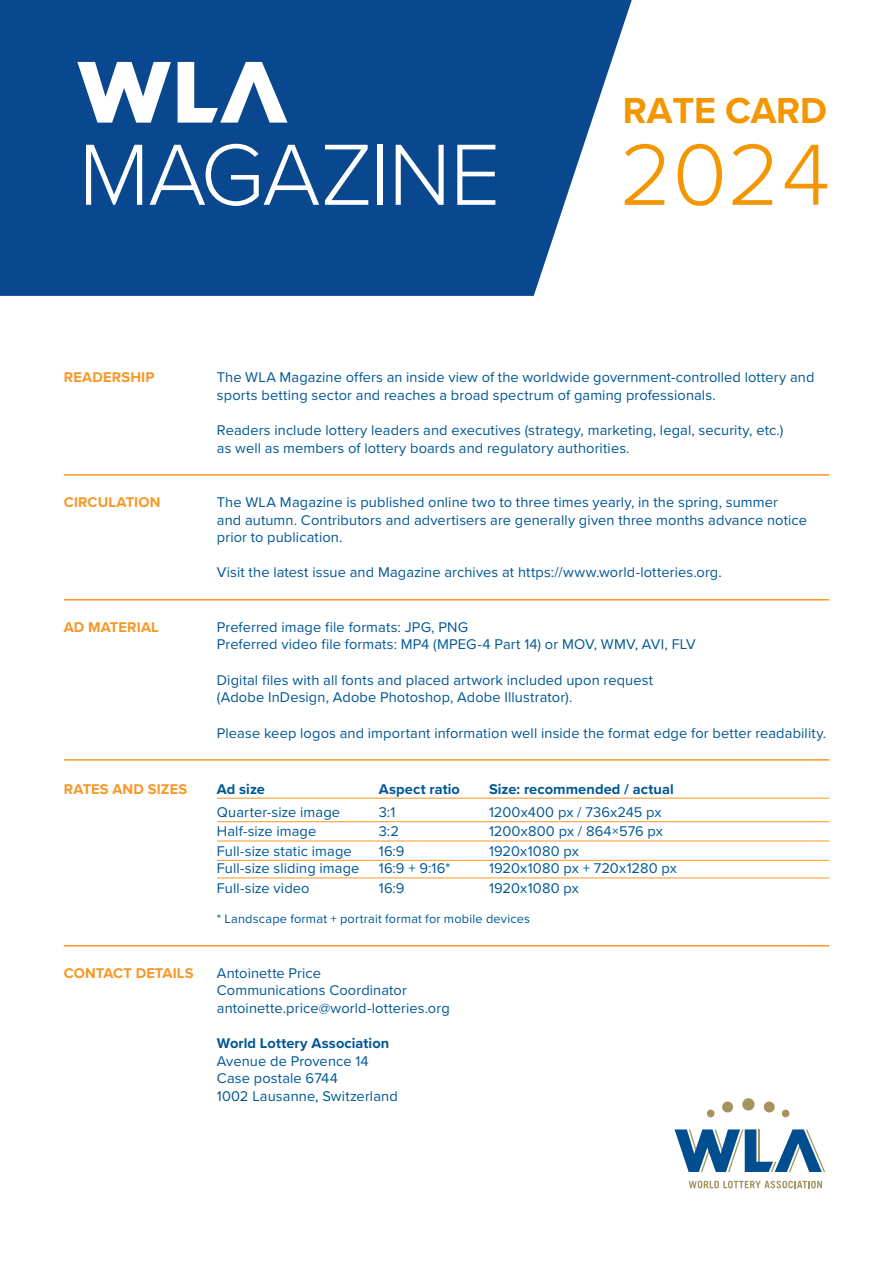
<style>
.page{position:relative;width:893px;height:1263px;background:#fff}
.page>*{position:absolute;margin:0;border:0;box-sizing:border-box;transform-origin:0 0}
.t1{font:300 90px "Proxima Nova";letter-spacing:-.015em;color:#fff}
.t2{font:300 90px "Proxima Nova";color:#f49600}
.t3{font:700 37.5px "Proxima Nova";letter-spacing:-.005em;color:#f49600}
.t4{font:14.7px/17.5px "Proxima Nova";letter-spacing:.01em;color:#005795}
.t5{font:700 14.7px "Proxima Nova";letter-spacing:.005em;color:#005795}
.t6{font:700 14.7px "Proxima Nova";letter-spacing:.01em;color:#f89725}
.t7{font:12.75px "Proxima Nova";letter-spacing:.015em;color:#005795}
</style>
<div class="page">
<svg style="left:674px;top:1129px;width:151px;height:43px"></svg>
<div style="left:742px;top:1098px;width:12px;height:12px;background:#a6935f;border-radius:50%"></div>
<div style="left:764px;top:1101px;width:11px;height:11px;background:#a6935f;border-radius:50%"></div>
<div style="left:782px;top:1109px;width:7px;height:8px;background:#a6935f;border-radius:50%"></div>
<div style="left:707px;top:1109px;width:7px;height:8px;background:#a6935f;border-radius:50%"></div>
<div style="left:722px;top:1101px;width:11px;height:11px;background:#a6935f;border-radius:50%"></div>
<svg style="left:689px;top:1181px;width:133px;height:7px"></svg>
<svg style="left:0;top:0;width:632px;height:296px;background:#1d5797"></svg>
<svg style="left:178px;top:62px;width:110px;height:61px"></svg>
<svg style="left:77px;top:62px;width:94px;height:61px"></svg>
<hr style="left:64px;top:474px;width:765px;height:2px;background:#f89725">
<hr style="left:64px;top:599px;width:765px;height:1px;background:#f89725">
<hr style="left:64px;top:759px;width:765px;height:2px;background:#f89725">
<hr style="left:217px;top:798px;width:612px;height:1px;background:#f89725">
<hr style="left:217px;top:821px;width:612px;height:1px;background:#f89725">
<hr style="left:217px;top:841px;width:612px;height:1px;background:#f89725">
<hr style="left:217px;top:860px;width:612px;height:1px;background:#f89725">
<hr style="left:217px;top:877px;width:612px;height:1px;background:#f89725">
<hr style="left:64px;top:945px;width:765px;height:1px;background:#f89725">
<h2 class="t3" style="left:623px;top:82px;width:205px">RATE CARD</h2>
<h1 class="t1" style="left:79px;top:108px;width:424px">MAGAZINE</h1>
<h1 class="t2" style="left:620px;top:108px;width:212px">2024</h1>
<p class="t6" style="left:64px;top:366px;width:92px">READERSHIP</p>
<p class="t4" style="left:217px;top:368px;width:599px">The WLA Magazine offers an inside view of the worldwide government-controlled lottery and sports betting sector and reaches a broad spectrum of gaming professionals.</p>
<p class="t4" style="left:217px;top:421px;width:568px">Readers include lottery leaders and executives (strategy, marketing, legal, security, etc.) as well as members of lottery boards and regulatory authorities.</p>
<p class="t6" style="left:64px;top:491px;width:98px">CIRCULATION</p>
<p class="t4" style="left:217px;top:493px;width:592px">The WLA Magazine is published online two to three times yearly, in the spring, summer<br>and autumn. Contributors and advertisers are generally given three months advance notice prior to publication.</p>
<p class="t4" style="left:217px;top:563px;width:506px">Visit the latest issue and Magazine archives at https://www.world-lotteries.org.</p>
<p class="t6" style="left:64px;top:616px;width:97px">AD MATERIAL</p>
<p class="t4" style="left:217px;top:617px;width:480px">Preferred image file formats: JPG, PNG<br>Preferred video file formats: MP4 (MPEG-4 Part 14) or MOV, WMV, AVI, FLV</p>
<p class="t4" style="left:217px;top:670px;width:438px">Digital files with all fonts and placed artwork included upon request (Adobe InDesign, Adobe Photoshop, Adobe Illustrator).</p>
<p class="t4" style="left:217px;top:723px;width:611px">Please keep logos and important information well inside the format edge for better readability.</p>
<p class="t6" style="left:64px;top:778px;width:125px">RATES AND SIZES</p>
<p class="t5" style="left:217px;top:778px;width:50px">Ad size</p>
<p class="t5" style="left:379px;top:778px;width:83px">Aspect ratio</p>
<p class="t5" style="left:489px;top:778px;width:186px">Size: recommended / actual</p>
<p class="t4" style="left:217px;top:803px;width:125px">Quarter-size image</p>
<p class="t4" style="left:379px;top:803px;width:18px">3:1</p>
<p class="t4" style="left:489px;top:803px;width:174px">1200x400 px / 736x245 px</p>
<p class="t4" style="left:217px;top:822px;width:101px">Half-size image</p>
<p class="t4" style="left:379px;top:822px;width:22px">3:2</p>
<p class="t4" style="left:489px;top:822px;width:175px">1200x800 px / 864×576 px</p>
<p class="t4" style="left:217px;top:841px;width:136px">Full-size static image</p>
<p class="t4" style="left:379px;top:841px;width:27px">16:9</p>
<p class="t4" style="left:489px;top:841px;width:91px">1920x1080 px</p>
<p class="t4" style="left:217px;top:859px;width:144px">Full-size sliding image</p>
<p class="t4" style="left:379px;top:859px;width:73px">16:9 + 9:16*</p>
<p class="t4" style="left:489px;top:859px;width:189px">1920x1080 px + 720x1280 px</p>
<p class="t4" style="left:217px;top:878px;width:94px">Full-size video</p>
<p class="t4" style="left:379px;top:878px;width:27px">16:9</p>
<p class="t4" style="left:489px;top:878px;width:91px">1920x1080 px</p>
<p class="t7" style="left:217px;top:909px;width:315px">* Landscape format + portrait format for mobile devices</p>
<p class="t6" style="left:64px;top:962px;width:131px">CONTACT DETAILS</p>
<p class="t4" style="left:217px;top:963px;width:234px">Antoinette Price<br>Communications Coordinator antoinette.price@world-lotteries.org</p>
<p class="t5" style="left:217px;top:1032px;width:174px">World Lottery Association</p>
<p class="t4" style="left:217px;top:1051px;width:182px">Avenue de Provence 14<br>Case postale 6744<br>1002 Lausanne, Switzerland</p>
</div>
